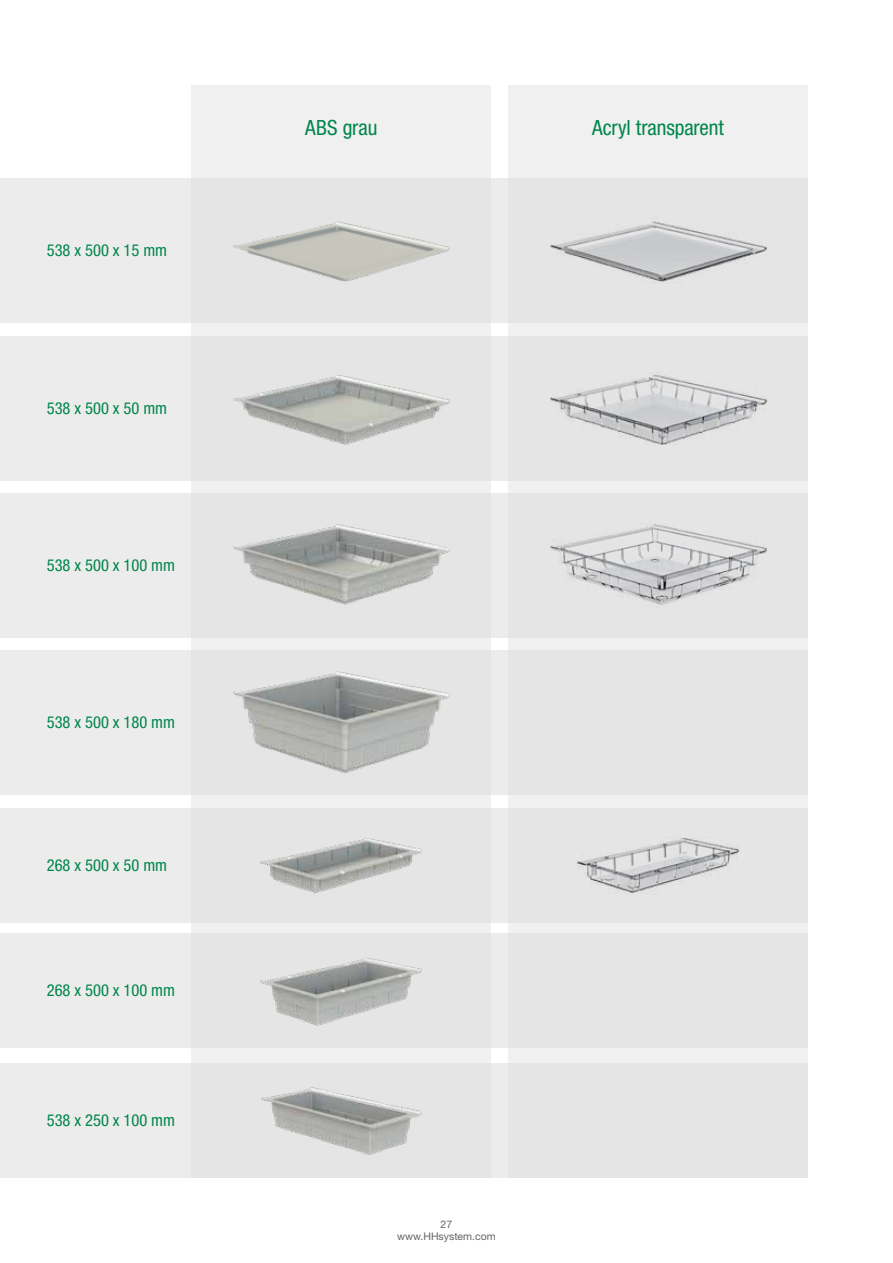
<style>
.page{position:relative;width:893px;height:1263px;background:#fff}
.page>*{position:absolute;margin:0;border:0;box-sizing:border-box;transform-origin:0 0}
.t1{font:condensed 21px "Helvetica Neue LT Std";letter-spacing:-.005em;color:#00854b}
.t2{font:condensed 16.5px "Helvetica Neue LT Std";color:#00854b}
.t3{font:10.5px/12px "Helvetica Neue LT Std";color:#646363;text-align:center}
</style>
<div class="page">
<div style="left:508px;top:85px;width:300px;height:1093px;background:#f0f0f0"></div>
<div style="left:191px;top:85px;width:300px;height:1093px;background:#f0f0f0"></div>
<div style="left:0;top:179px;width:808px;height:144px;background:#e5e5e5"></div>
<div style="left:0;top:336px;width:808px;height:144px;background:#e5e5e5"></div>
<div style="left:0;top:493px;width:808px;height:145px;background:#e5e5e5"></div>
<div style="left:0;top:651px;width:808px;height:144px;background:#e5e5e5"></div>
<div style="left:0;top:808px;width:808px;height:115px;background:#e5e5e5"></div>
<div style="left:0;top:933px;width:808px;height:115px;background:#e5e5e5"></div>
<div style="left:0;top:1063px;width:808px;height:115px;background:#e5e5e5"></div>
<img style="left:233px;top:375px;width:216px;height:70px">
<img style="left:233px;top:524px;width:216px;height:81px">
<img style="left:233px;top:671px;width:216px;height:103px">
<img style="left:260px;top:838px;width:162px;height:55px">
<img style="left:261px;top:1087px;width:161px;height:68px">
<img style="left:260px;top:957px;width:162px;height:69px">
<img style="left:575px;top:838px;width:165px;height:56px">
<img style="left:550px;top:374px;width:216px;height:71px">
<img style="left:550px;top:523px;width:216px;height:82px">
<img style="left:550px;top:221px;width:216px;height:62px">
<img style="left:233px;top:221px;width:216px;height:61px">
<p class="t2" style="left:47px;top:241px;width:122px">538 x 500 x 15 mm</p>
<p class="t2" style="left:47px;top:398px;width:122px">538 x 500 x 50 mm</p>
<p class="t2" style="left:47px;top:555px;width:130px">538 x 500 x 100 mm</p>
<p class="t2" style="left:47px;top:713px;width:130px">538 x 500 x 180 mm</p>
<p class="t2" style="left:47px;top:855px;width:122px">268 x 500 x 50 mm</p>
<p class="t2" style="left:47px;top:980px;width:130px">268 x 500 x 100 mm</p>
<p class="t2" style="left:47px;top:1110px;width:130px">538 x 250 x 100 mm</p>
<p class="t1" style="left:305px;top:115px;width:74px">ABS grau</p>
<p class="t1" style="left:592px;top:115px;width:133px">Acryl transparent</p>
<p class="t3" style="left:397px;top:1218px;width:100px">27 www.HHsystem.com</p>
</div>
